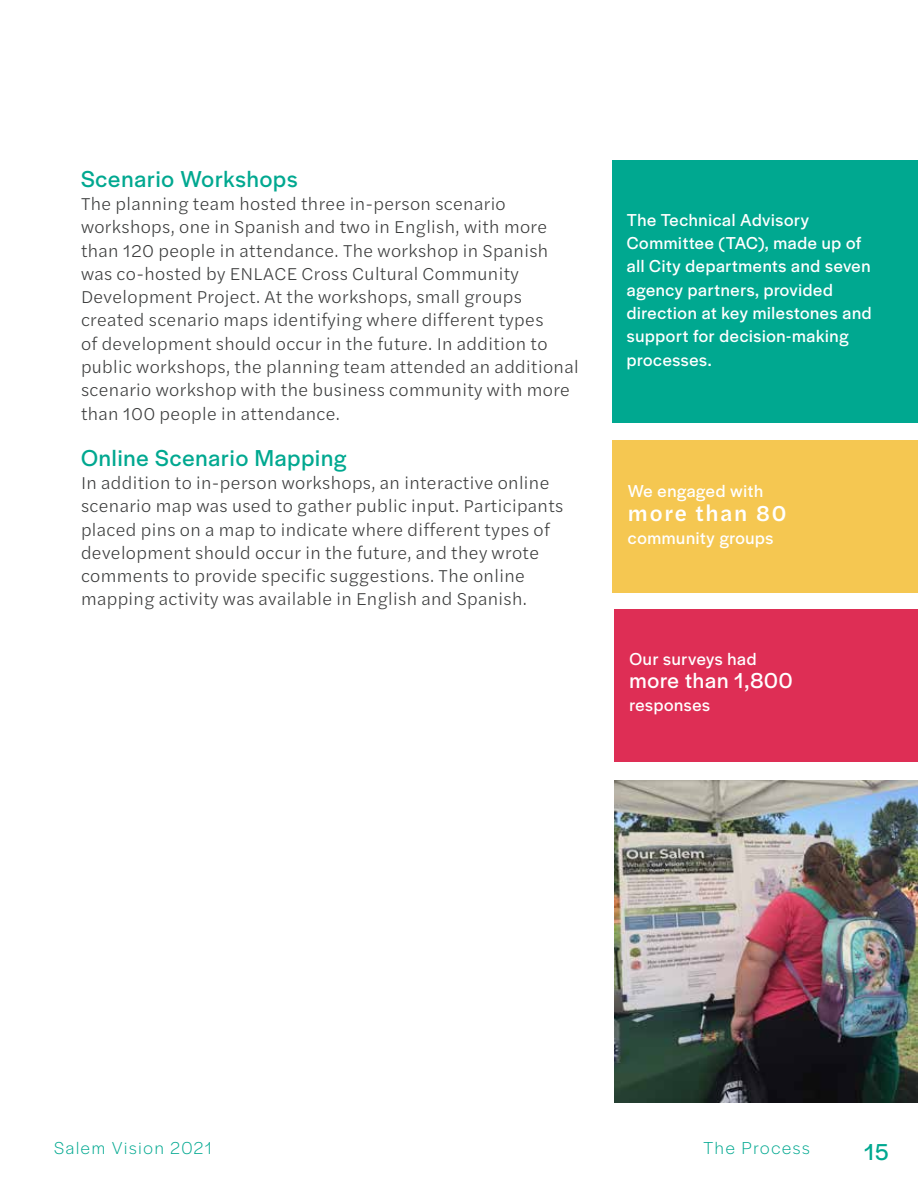
<style>
.page{position:relative;width:918px;height:1188px;background:#fff}
.page>*{position:absolute;margin:0;border:0;box-sizing:border-box;transform-origin:0 0}
.t1{font:24px "Halyard Display";letter-spacing:.04em;color:#00a890}
.t2{font:22.5px "Halyard Display";letter-spacing:.04em;color:#fff}
.t3{font:500 22.5px "Halyard Text";letter-spacing:.08em;color:#fff}
.t4{font:300 18px/23.2px "Halyard Text";letter-spacing:.02em;color:#3a3b3b}
.t5{font:18px/23.2px "Halyard Display";letter-spacing:.04em;color:#fff}
.t6{font:300 18px "Halyard Display";letter-spacing:.095em;color:#00a890}
</style>
<div class="page">
<div style="left:613px;top:160px;width:305px;height:263px;background:#00a890"></div>
<div style="left:613px;top:440px;width:305px;height:153px;background:#f5c751"></div>
<div style="left:614px;top:609px;width:304px;height:153px;background:#de2e55"></div>
<img style="left:614px;top:780px;width:304px;height:322px">
<h1 class="t1" style="left:81px;top:162px;width:218px">Scenario Workshops</h1>
<p class="t4" style="left:81px;top:192px;width:499px">The planning team hosted three in-person scenario workshops, one in Spanish and two in English, with more than 120 people in attendance. The workshop in Spanish was co-hosted by ENLACE Cross Cultural Community Development Project. At the workshops, small groups created scenario maps identifying where different types<br>of development should occur in the future. In addition to public workshops, the planning team attended an additional scenario workshop with the business community with more than 100 people in attendance.</p>
<h1 class="t1" style="left:81px;top:441px;width:267px">Online Scenario Mapping</h1>
<p class="t4" style="left:81px;top:471px;width:484px">In addition to in-person workshops, an interactive online scenario map was used to gather public input. Participants placed pins on a map to indicate where different types of development should occur in the future, and they wrote comments to provide specific suggestions. The online mapping activity was available in English and Spanish.</p>
<p class="t5" style="left:628px;top:479px;width:137px">We engaged with</p>
<p class="t5" style="left:627px;top:207px;width:246px">The Technical Advisory<br>Committee (TAC), made up of all City departments and seven agency partners, provided direction at key milestones and support for decision-making processes.</p>
<p class="t3" style="left:628px;top:497px;width:160px">more than 80</p>
<p class="t5" style="left:628px;top:525px;width:147px">community groups</p>
<p class="t5" style="left:629px;top:646px;width:129px">Our surveys had</p>
<p class="t2" style="left:629px;top:665px;width:165px">more than 1,800</p>
<p class="t5" style="left:629px;top:693px;width:82px">responses</p>
<p class="t6" style="left:54px;top:1136px;width:159px">Salem Vision 2021</p>
<p class="t6" style="left:704px;top:1136px;width:108px">The Process</p>
<h1 class="t1" style="left:864px;top:1135px;width:26px">15</h1>
</div>
